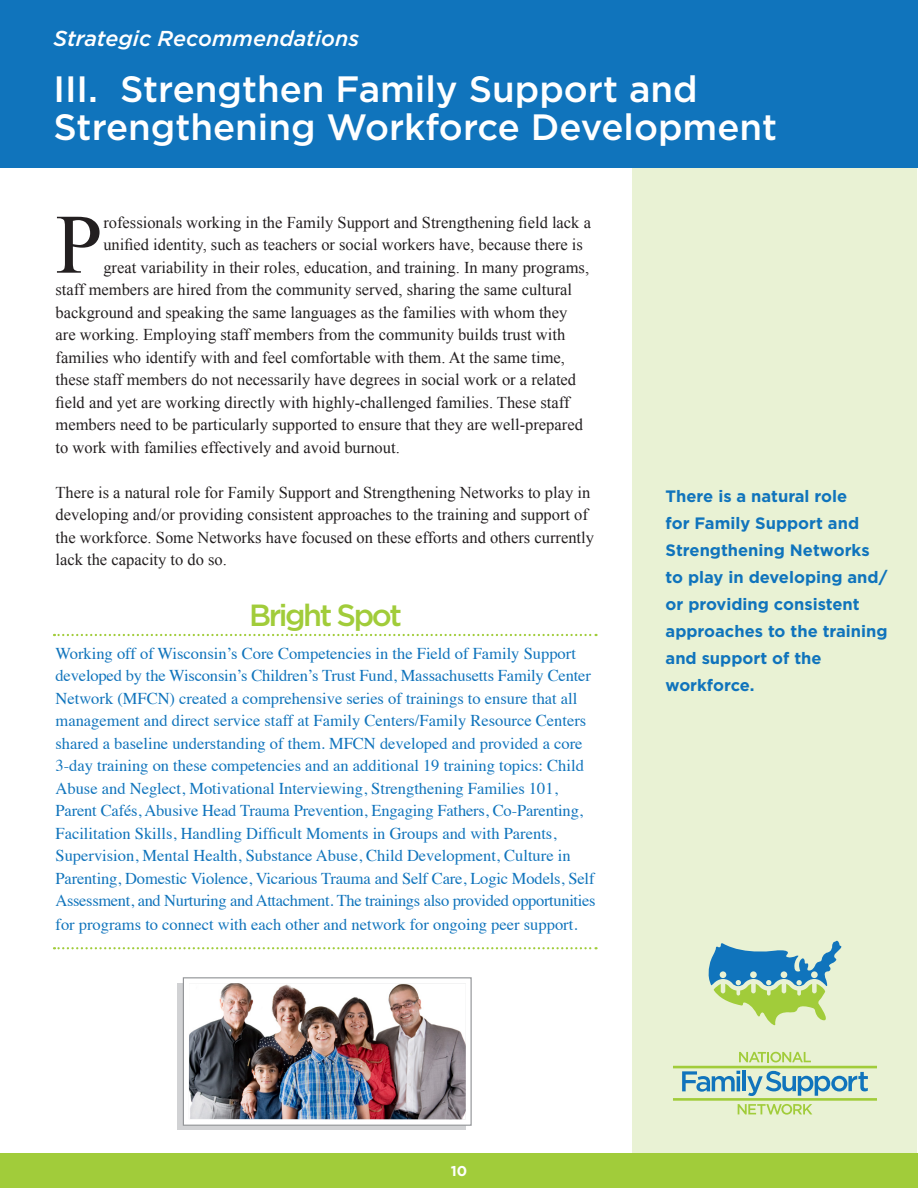
<style>
.page{position:relative;width:918px;height:1188px;background:#fff}
.page>*{position:absolute;margin:0;border:0;box-sizing:border-box;transform-origin:0 0}
.text{font:84.45px "Times New Roman";color:#231f20}
.t1{font:500 36.6px/38px "Gotham";color:#fff}
.t2{font:500 30.6px "Gotham";letter-spacing:-.08em;color:#a1cc3a}
.t3{font:italic 500 21.6px "Gotham";color:#fff}
.text-2{font:16.5px/22.5px "Times New Roman";color:#231f20}
.t4{font:16.5px/22.5px "Times";color:#1074bc}
.t5{font:700 16.5px/27px "Gotham";color:#1074bc}
.t6{font:700 14.25px "Gotham";color:#fff}
</style>
<div class="page">
<div style="left:633px;top:154px;width:284px;height:1000px;background:#e9f2d4"></div>
<svg style="left:708px;top:940px;width:134px;height:86px"></svg>
<svg style="left:682px;top:1071px;width:58px;height:21px"></svg>
<hr style="left:737px;top:1076px;width:3px;height:15px;background:#1074bc">
<hr style="left:742px;top:1071px;width:4px;height:20px;background:#1074bc">
<svg style="left:747px;top:1071px;width:121px;height:25px"></svg>
<svg style="left:738px;top:1104px;width:74px;height:11px"></svg>
<svg style="left:739px;top:1052px;width:72px;height:10px"></svg>
<hr style="left:673px;top:1066px;width:204px;height:2px;background:#a1cc3a">
<hr style="left:673px;top:1098px;width:204px;height:3px;background:#a1cc3a">
<div style="left:0;top:0;width:918px;height:168px;background:#1074bc"></div>
<div style="left:178px;top:983px;width:288px;height:147px;background:#d1d2d4"></div>
<div style="left:183px;top:977px;width:289px;height:149px;background:#fff;border:1px solid #939598"></div>
<img style="left:189px;top:983px;width:277px;height:136px">
<svg style="left:54px;top:634px;width:543px;height:2px"></svg>
<svg style="left:54px;top:947px;width:543px;height:2px"></svg>
<div style="left:0;top:1154px;width:918px;height:34px;background:#a1cc3a"></div>
<p class="t3" style="left:53px;top:26px;width:307px">Strategic Recommendations</p>
<p class="t1" style="left:53px;top:69px;width:725px">III. Strengthen Family Support and<br>Strengthening Workforce Development</p>
<p class="text" style="left:56px;top:188px;width:48px">P</p>
<p class="text-2" style="left:103px;top:211px;width:489px">rofessionals working in the Family Support and Strengthening field lack a</p>
<p class="text-2" style="left:103px;top:233px;width:481px">unified identity, such as teachers or social workers have, because there is</p>
<p class="text-2" style="left:103px;top:256px;width:487px">great variability in their roles, education, and training. In many programs,</p>
<p class="text-2" style="left:56px;top:278px;width:518px">staff members are hired from the community served, sharing the same cultural</p>
<p class="text-2" style="left:56px;top:301px;width:513px">background and speaking the same languages as the families with whom they</p>
<p class="text-2" style="left:56px;top:323px;width:511px">are working. Employing staff members from the community builds trust with</p>
<p class="text-2" style="left:56px;top:346px;width:511px">families who identify with and feel comfortable with them. At the same time,</p>
<p class="text-2" style="left:56px;top:368px;width:522px">these staff members do not necessarily have degrees in social work or a related</p>
<p class="text-2" style="left:56px;top:391px;width:515px">field and yet are working directly with highly-challenged families. These staff</p>
<p class="text-2" style="left:56px;top:413px;width:529px">members need to be particularly supported to ensure that they are well-prepared</p>
<p class="text-2" style="left:56px;top:436px;width:346px">to work with families effectively and avoid burnout.</p>
<p class="text-2" style="left:56px;top:481px;width:540px">There is a natural role for Family Support and Strengthening Networks to play in developing and/or providing consistent approaches to the training and support of the workforce. Some Networks have focused on these efforts and others currently lack the capacity to do so.</p>
<p class="t2" style="left:249px;top:597px;width:154px">Bright Spot</p>
<p class="t4" style="left:56px;top:641px;width:542px">Working off of Wisconsin’s Core Competencies in the Field of Family Support developed by the Wisconsin’s Children’s Trust Fund, Massachusetts Family Center Network (MFCN) created a comprehensive series of trainings to ensure that all management and direct service staff at Family Centers/Family Resource Centers shared a baseline understanding of them. MFCN developed and provided a core 3-day training on these competencies and an additional 19 training topics: Child Abuse and Neglect, Motivational Interviewing, Strengthening Families 101, Parent Cafés, Abusive Head Trauma Prevention, Engaging Fathers, Co-Parenting, Facilitation Skills, Handling Difficult Moments in Groups and with Parents, Supervision, Mental Health, Substance Abuse, Child Development, Culture in Parenting, Domestic Violence, Vicarious Trauma and Self Care, Logic Models, Self Assessment, and Nurturing and Attachment. The trainings also provided opportunities</p>
<p class="t4" style="left:56px;top:912px;width:523px">for programs to connect with each other and network for ongoing peer support.</p>
<p class="t5" style="left:666px;top:483px;width:223px">There is a natural role<br>for Family Support and<br>Strengthening Networks to play in developing and/ or providing consistent approaches to the training and support of the workforce.</p>
<p class="t6" style="left:451px;top:1163px;width:18px">10</p>
</div>
